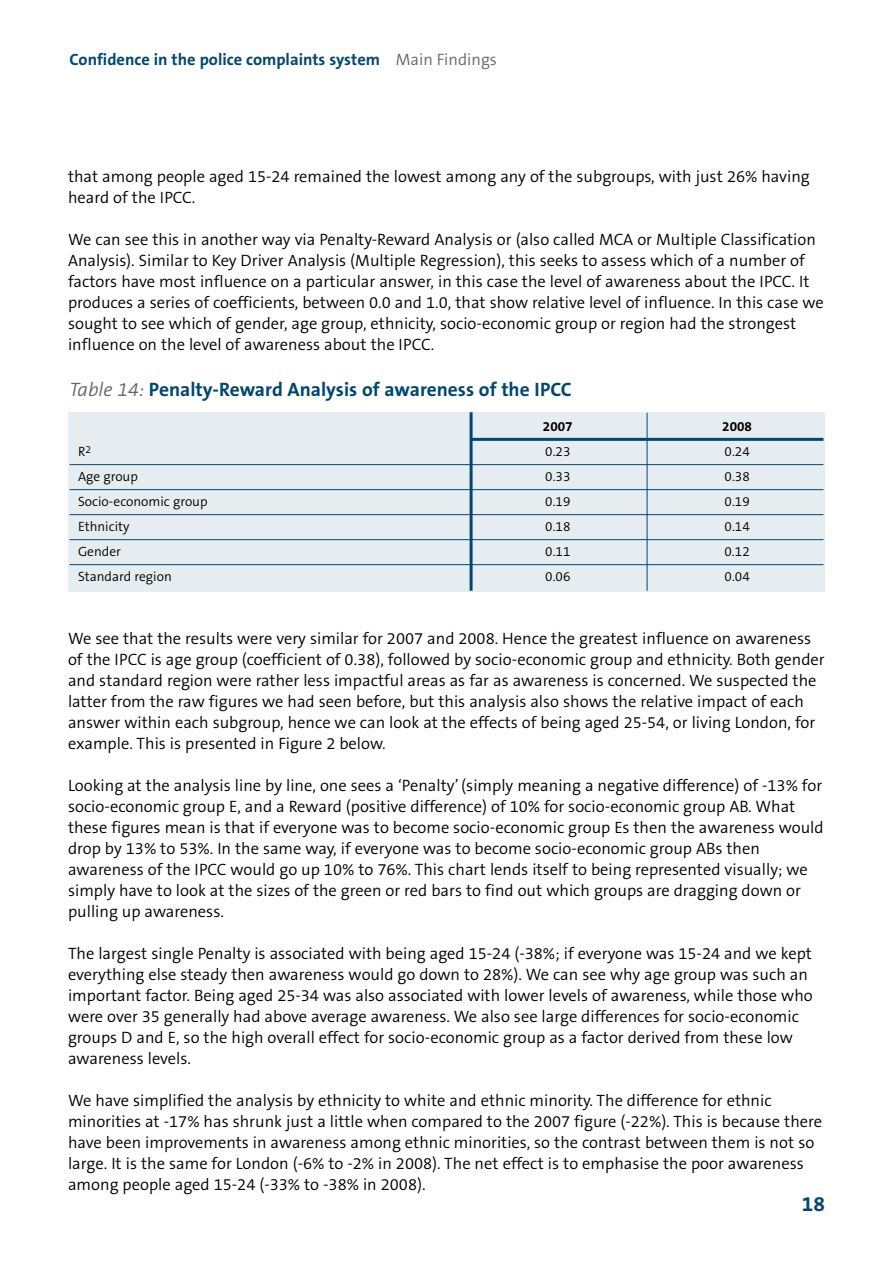
<style>
.page{position:relative;width:893px;height:1263px;background:#fff}
.page>*{position:absolute;margin:0;border:0;box-sizing:border-box;transform-origin:0 0}
.t1{font:700 21px "The Sans B7";color:#004770}
.t2{font:700 19.5px "The Sans B7";color:#004770}
.t3{font:300 16.5px/21px "The Sans B4";color:#000}
.t4{font:700 16.5px "The Sans B7";color:#004770}
.t5{font:300 13.5px "The Sans B4";color:#000}
.t6{font:700 13.5px "The Sans B7";color:#000}
.s1{font-family:"The Sans B4";font-weight:300;color:#666}
.s2{font-family:"The Sans B4";font-weight:300;font-style:italic;color:#666}
</style>
<div class="page">
<div style="left:68px;top:412px;width:757px;height:179px;background:#e6edf1"></div>
<hr style="left:471px;top:438px;width:352px;height:3px;background:#004770">
<hr style="left:70px;top:464px;width:753px;height:1px;background:#004770">
<hr style="left:70px;top:489px;width:753px;height:1px;background:#004770">
<hr style="left:70px;top:514px;width:753px;height:1px;background:#004770">
<hr style="left:70px;top:539px;width:753px;height:1px;background:#004770">
<hr style="left:70px;top:564px;width:753px;height:1px;background:#004770">
<hr style="left:647px;top:413px;width:1px;height:178px;background:#004770">
<hr style="left:470px;top:412px;width:3px;height:179px;background:#004770">
<p class="t4" style="left:70px;top:50px;width:429px">Confidence in the police complaints system <span class="s1">Main Findings</span></p>
<p class="t3" style="left:68px;top:167px;width:743px">that among people aged 15-24 remained the lowest among any of the subgroups, with just 26% having heard of the IPCC.</p>
<p class="t3" style="left:68px;top:230px;width:757px">We can see this in another way via Penalty-Reward Analysis or (also called MCA or Multiple Classification Analysis). Similar to Key Driver Analysis (Multiple Regression), this seeks to assess which of a number of factors have most influence on a particular answer, in this case the level of awareness about the IPCC. It produces a series of coefficients, between 0.0 and 1.0, that show relative level of influence. In this case we sought to see which of gender, age group, ethnicity, socio-economic group or region had the strongest influence on the level of awareness about the IPCC.</p>
<p class="t2" style="left:70px;top:380px;width:504px"><span class="s2">Table 14:</span> Penalty-Reward Analysis of awareness of the IPCC</p>
<p class="t6" style="left:543px;top:420px;width:31px">2007</p>
<p class="t6" style="left:722px;top:420px;width:31px">2008</p>
<p class="t5" style="left:78px;top:445px;width:15px">R<sup>2</sup></p>
<p class="t5" style="left:545px;top:445px;width:27px">0.23</p>
<p class="t5" style="left:725px;top:445px;width:27px">0.24</p>
<p class="t5" style="left:78px;top:470px;width:61px">Age group</p>
<p class="t5" style="left:545px;top:470px;width:27px">0.33</p>
<p class="t5" style="left:725px;top:470px;width:27px">0.38</p>
<p class="t5" style="left:78px;top:495px;width:131px">Socio-economic group</p>
<p class="t5" style="left:545px;top:495px;width:27px">0.19</p>
<p class="t5" style="left:725px;top:495px;width:27px">0.19</p>
<p class="t5" style="left:78px;top:520px;width:53px">Ethnicity</p>
<p class="t5" style="left:545px;top:520px;width:27px">0.18</p>
<p class="t5" style="left:725px;top:520px;width:27px">0.14</p>
<p class="t5" style="left:78px;top:545px;width:44px">Gender</p>
<p class="t5" style="left:545px;top:545px;width:27px">0.11</p>
<p class="t5" style="left:724px;top:545px;width:27px">0.12</p>
<p class="t5" style="left:78px;top:570px;width:95px">Standard region</p>
<p class="t5" style="left:545px;top:570px;width:27px">0.06</p>
<p class="t5" style="left:725px;top:570px;width:27px">0.04</p>
<p class="t3" style="left:68px;top:629px;width:758px">We see that the results were very similar for 2007 and 2008. Hence the greatest influence on awareness of the IPCC is age group (coefficient of 0.38), followed by socio-economic group and ethnicity. Both gender and standard region were rather less impactful areas as far as awareness is concerned. We suspected the latter from the raw figures we had seen before, but this analysis also shows the relative impact of each answer within each subgroup, hence we can look at the effects of being aged 25-54, or living London, for example. This is presented in Figure 2 below.</p>
<p class="t3" style="left:68px;top:776px;width:757px">Looking at the analysis line by line, one sees a ‘Penalty’ (simply meaning a negative difference) of -13% for socio-economic group E, and a Reward (positive difference) of 10% for socio-economic group AB. What these figures mean is that if everyone was to become socio-economic group Es then the awareness would drop by 13% to 53%. In the same way, if everyone was to become socio-economic group ABs then awareness of the IPCC would go up 10% to 76%. This chart lends itself to being represented visually; we simply have to look at the sizes of the green or red bars to find out which groups are dragging down or pulling up awareness.</p>
<p class="t3" style="left:68px;top:944px;width:746px">The largest single Penalty is associated with being aged 15-24 (-38%; if everyone was 15-24 and we kept everything else steady then awareness would go down to 28%). We can see why age group was such an important factor. Being aged 25-34 was also associated with lower levels of awareness, while those who were over 35 generally had above average awareness. We also see large differences for socio-economic groups D and E, so the high overall effect for socio-economic group as a factor derived from these low awareness levels.</p>
<p class="t3" style="left:68px;top:1091px;width:756px">We have simplified the analysis by ethnicity to white and ethnic minority. The difference for ethnic minorities at -17% has shrunk just a little when compared to the 2007 figure (-22%). This is because there have been improvements in awareness among ethnic minorities, so the contrast between them is not so large. It is the same for London (-6% to -2% in 2008). The net effect is to emphasise the poor awareness among people aged 15-24 (-33% to -38% in 2008).</p>
<p class="t1" style="left:802px;top:1192px;width:25px">18</p>
</div>
